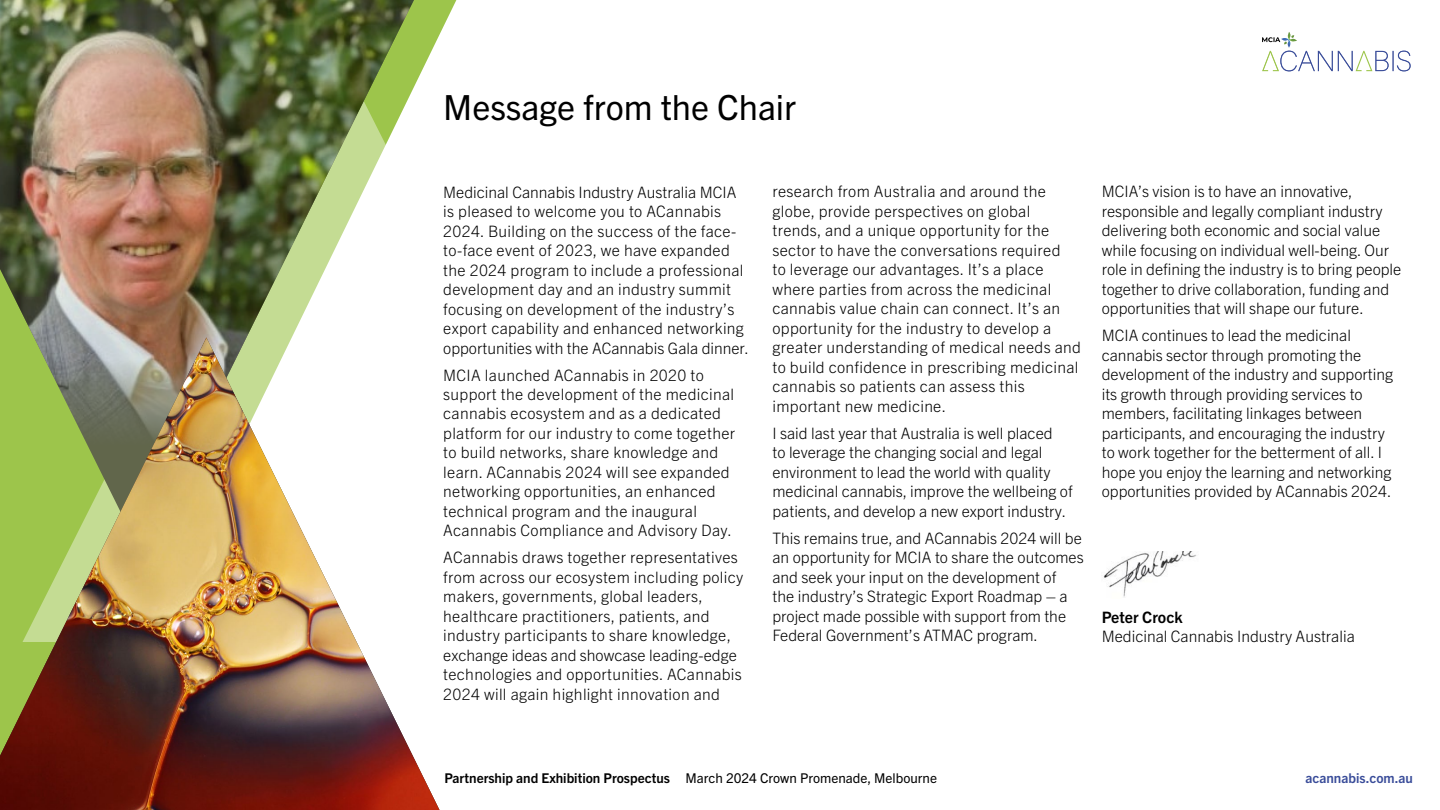
<style>
.page{position:relative;width:1440px;height:810px;background:#fff}
.page>*{position:absolute;margin:0;border:0;box-sizing:border-box;transform-origin:0 0}
.t1{font:34.65px "Trade Gothic Next LT Pro";color:#000}
.t2{font:300 15.75px/19.5px "Trade Gothic Next LT Pro";letter-spacing:.02em;color:#000}
.t3{font:300 15.75px/19.5px "Trade Gothic Next LT Pro";color:#000}
.t4{font:700 15.75px "Trade Gothic Next LT Pro";color:#000}
.t5{font:700 13.5px "Trade Gothic Next LT Pro";color:#000}
.t6{font:700 13.5px "Trade Gothic Next LT Pro";color:#394c99}
.s1{font-weight:400}
</style>
<div class="page">
<svg style="left:1262px;top:32px;width:149px;height:39px"></svg>
<img style="left:1103px;top:552px;width:94px;height:45px">
<img style="left:0;top:0;width:414px;height:337px">
<img style="left:0;top:338px;width:440px;height:472px">
<h1 class="t1" style="left:443px;top:83px;width:354px">Message from the Chair</h1>
<p class="t2" style="left:443px;top:181px;width:307px">Medicinal Cannabis Industry Australia MCIA is pleased to welcome you to ACannabis 2024. Building on the success of the face&shy;to-face event of 2023, we have expanded the 2024 program to include a professional development day and an industry summit focusing on development of the industry’s export capability and enhanced networking opportunities with the ACannabis Gala dinner.</p>
<p class="t2" style="left:443px;top:364px;width:293px">MCIA launched ACannabis in 2020 to support the development of the medicinal cannabis ecosystem and as a dedicated platform for our industry to come together to build networks, share knowledge and learn. ACannabis 2024 will see expanded networking opportunities, an enhanced technical program and the inaugural Acannabis Compliance and Advisory Day.</p>
<p class="t2" style="left:443px;top:547px;width:302px">ACannabis draws together representatives from across our ecosystem including policy makers, governments, global leaders, healthcare practitioners, patients, and industry participants to share knowledge, exchange ideas and showcase leading-edge technologies and opportunities. ACannabis 2024 will again highlight innovation and</p>
<p class="t2" style="left:773px;top:181px;width:310px">research from Australia and around the globe, provide perspectives on global trends, and a unique opportunity for the sector to have the conversations required<br>to leverage our advantages. It’s a place where parties from across the medicinal cannabis value chain can connect. It’s an opportunity for the industry to develop a greater understanding of medical needs and to build confidence in prescribing medicinal cannabis so patients can assess this important new medicine.</p>
<p class="t3" style="left:773px;top:422px;width:302px">I said last year that Australia is well placed<br>to leverage the changing social and legal environment to lead the world with quality medicinal cannabis, improve the wellbeing of patients, and develop a new export industry.</p>
<p class="t3" style="left:773px;top:527px;width:313px">This remains true, and ACannabis 2024 will be an opportunity for MCIA to share the outcomes and seek your input on the development of<br>the industry’s Strategic Export Roadmap – a project made possible with support from the Federal Government’s ATMAC program.</p>
<p class="t3" style="left:1102px;top:181px;width:301px">MCIA’s vision is to have an innovative, responsible and legally compliant industry delivering both economic and social value while focusing on individual well-being. Our role in defining the industry is to bring people together to drive collaboration, funding and opportunities that will shape our future.</p>
<p class="t3" style="left:1102px;top:325px;width:293px">MCIA continues to lead the medicinal cannabis sector through promoting the development of the industry and supporting its growth through providing services to members, facilitating linkages between participants, and encouraging the industry to work together for the betterment of all. I hope you enjoy the learning and networking opportunities provided by ACannabis 2024.</p>
<p class="t4" style="left:1102px;top:607px;width:82px">Peter Crock</p>
<p class="t3" style="left:1102px;top:626px;width:255px">Medicinal Cannabis Industry Australia</p>
<p class="t5" style="left:444px;top:769px;width:494px">Partnership and Exhibition Prospectus <span class="s1">March 2024 Crown Promenade, Melbourne</span></p>
<p class="t6" style="left:1306px;top:769px;width:109px">acannabis.com.au</p>
</div>
